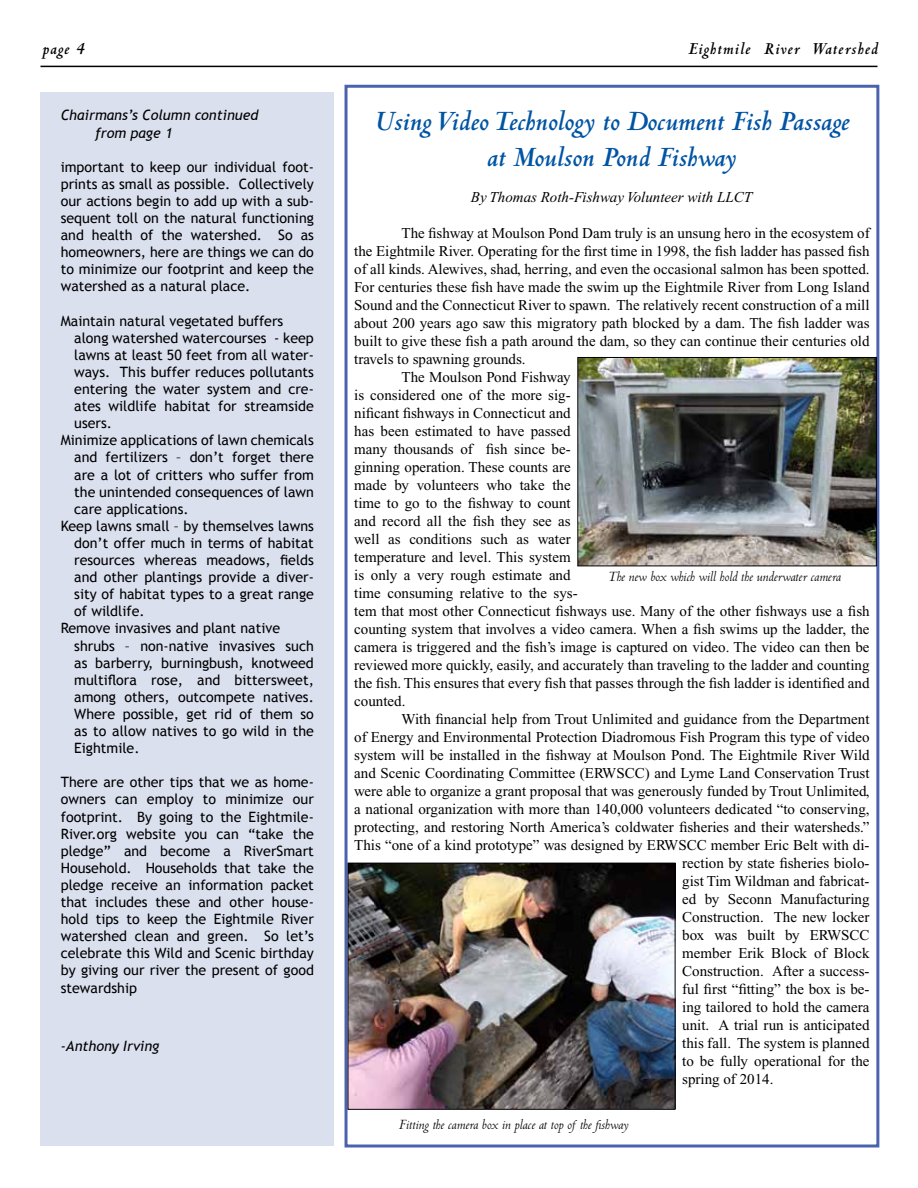
<style>
.page{position:relative;width:918px;height:1188px;background:#fff}
.page>*{position:absolute;margin:0;border:0;box-sizing:border-box;transform-origin:0 0}
.t1{font:italic 700 30px/36px "Centaur";color:#0054a4;text-align:center}
.t2{font:italic 700 18px "Centaur";letter-spacing:.06em;color:#000}
.t3{font:15px "Times New Roman";color:#000}
.t4{font:italic 15px "Centaur";color:#000}
.t5{font:italic 15px "Times New Roman";color:#000}
.t6{font:14.25px/17.1px "Trebuchet MS";color:#000;text-align:justify}
.t7{font:italic 14.25px/17.1px "Trebuchet MS";color:#000}
</style>
<div class="page">
<hr style="left:40px;top:66px;width:838px;height:1px;background:#000">
<div style="left:40px;top:93px;width:294px;height:1053px;background:#dbe0ef"></div>
<div style="left:345px;top:85px;width:534px;height:1063px;border:3px solid #4b63ae"></div>
<img style="left:579px;top:359px;width:296px;height:205px">
<div style="left:577px;top:357px;width:300px;height:209px;border:1px solid #000"></div>
<img style="left:350px;top:865px;width:323px;height:243px">
<div style="left:348px;top:863px;width:327px;height:247px;border:1px solid #000"></div>
<p class="t2" style="left:42px;top:39px;width:44px">page 4</p>
<p class="t2" style="left:688px;top:39px;width:191px">Eightmile River Watershed</p>
<p class="t7" style="left:95px;top:107px;width:165px;text-indent:-34px">Chairmans’s Column continued from page 1</p>
<p class="t6" style="left:61px;top:158px;width:255px">important to keep our individual foot&shy;prints as small as possible. Collectively our actions begin to add up with a sub&shy;sequent toll on the natural functioning and health of the watershed. So as homeowners, here are things we can do to minimize our footprint and keep the watershed as a natural place.</p>
<p class="t6" style="left:61px;top:312px;width:224px">Maintain natural vegetated buffers</p>
<p class="t6" style="left:74px;top:329px;width:241px">along watershed watercourses - keep</p>
<p class="t6" style="left:74px;top:346px;width:241px">lawns at least 50 feet from all water-</p>
<p class="t6" style="left:74px;top:364px;width:241px">ways. This buffer reduces pollutants</p>
<p class="t6" style="left:74px;top:381px;width:241px">entering the water system and cre-</p>
<p class="t6" style="left:74px;top:398px;width:241px">ates wildlife habitat for streamside</p>
<p class="t6" style="left:74px;top:415px;width:39px">users.</p>
<p class="t6" style="left:61px;top:432px;width:255px">Minimize applications of lawn chemicals</p>
<p class="t6" style="left:74px;top:449px;width:241px">and fertilizers – don’t forget there</p>
<p class="t6" style="left:74px;top:466px;width:241px">are a lot of critters who suffer from</p>
<p class="t6" style="left:74px;top:483px;width:241px">the unintended consequences of lawn</p>
<p class="t6" style="left:74px;top:500px;width:116px">care applications.</p>
<p class="t6" style="left:61px;top:517px;width:255px">Keep lawns small – by themselves lawns</p>
<p class="t6" style="left:74px;top:535px;width:241px">don’t offer much in terms of habitat</p>
<p class="t6" style="left:74px;top:552px;width:241px">resources whereas meadows, fields</p>
<p class="t6" style="left:74px;top:569px;width:241px">and other plantings provide a diver-</p>
<p class="t6" style="left:74px;top:586px;width:241px">sity of habitat types to a great range</p>
<p class="t6" style="left:74px;top:603px;width:72px">of wildlife.</p>
<p class="t6" style="left:61px;top:620px;width:221px">Remove invasives and plant native</p>
<p class="t6" style="left:74px;top:637px;width:241px">shrubs – non-native invasives such</p>
<p class="t6" style="left:74px;top:654px;width:241px">as barberry, burningbush, knotweed</p>
<p class="t6" style="left:74px;top:671px;width:241px">multiflora rose, and bittersweet,</p>
<p class="t6" style="left:74px;top:688px;width:241px">among others, outcompete natives.</p>
<p class="t6" style="left:74px;top:706px;width:241px">Where possible, get rid of them so</p>
<p class="t6" style="left:74px;top:723px;width:241px">as to allow natives to go wild in the</p>
<p class="t6" style="left:74px;top:740px;width:67px">Eightmile.</p>
<p class="t6" style="left:61px;top:774px;width:255px">There are other tips that we as home&shy;owners can employ to minimize our footprint. By going to the Eightmile-River.org website you can “take the pledge” and become a RiverSmart Household. Households that take the pledge receive an information packet that includes these and other house&shy;hold tips to keep the Eightmile River watershed clean and green. So let’s celebrate this Wild and Scenic birthday by giving our river the present of good stewardship</p>
<p class="t7" style="left:61px;top:1037px;width:100px">-Anthony Irving</p>
<h1 class="t1" style="left:374px;top:104px;width:477px">Using Video Technology to Document Fish Passage at Moulson Pond Fishway</h1>
<p class="t5" style="left:471px;top:189px;width:283px">By Thomas Roth-Fishway Volunteer with LLCT</p>
<p class="t3" style="left:402px;top:225px;width:470px">The fishway at Moulson Pond Dam truly is an unsung hero in the ecosystem of</p>
<p class="t3" style="left:354px;top:243px;width:517px">the Eightmile River. Operating for the first time in 1998, the fish ladder has passed fish</p>
<p class="t3" style="left:354px;top:261px;width:517px">of all kinds. Alewives, shad, herring, and even the occasional salmon has been spotted.</p>
<p class="t3" style="left:354px;top:279px;width:517px">For centuries these fish have made the swim up the Eightmile River from Long Island</p>
<p class="t3" style="left:354px;top:297px;width:517px">Sound and the Connecticut River to spawn. The relatively recent construction of a mill</p>
<p class="t3" style="left:354px;top:315px;width:517px">about 200 years ago saw this migratory path blocked by a dam. The fish ladder was</p>
<p class="t3" style="left:354px;top:333px;width:517px">built to give these fish a path around the dam, so they can continue their centuries old</p>
<p class="t3" style="left:354px;top:351px;width:173px">travels to spawning grounds.</p>
<p class="t3" style="left:402px;top:369px;width:171px">The Moulson Pond Fishway</p>
<p class="t3" style="left:354px;top:387px;width:218px">is considered one of the more sig-</p>
<p class="t3" style="left:354px;top:405px;width:218px">nificant fishways in Connecticut and</p>
<p class="t3" style="left:354px;top:423px;width:218px">has been estimated to have passed</p>
<p class="t3" style="left:354px;top:441px;width:218px">many thousands of fish since be-</p>
<p class="t3" style="left:354px;top:459px;width:218px">ginning operation. These counts are</p>
<p class="t3" style="left:354px;top:477px;width:218px">made by volunteers who take the</p>
<p class="t3" style="left:354px;top:495px;width:218px">time to go to the fishway to count</p>
<p class="t3" style="left:354px;top:513px;width:218px">and record all the fish they see as</p>
<p class="t3" style="left:354px;top:531px;width:218px">well as conditions such as water</p>
<p class="t3" style="left:354px;top:549px;width:218px">temperature and level. This system</p>
<p class="t3" style="left:354px;top:567px;width:218px">is only a very rough estimate and</p>
<p class="t3" style="left:354px;top:585px;width:225px">time consuming relative to the sys-</p>
<p class="t3" style="left:354px;top:603px;width:517px">tem that most other Connecticut fishways use. Many of the other fishways use a fish</p>
<p class="t3" style="left:354px;top:621px;width:517px">counting system that involves a video camera. When a fish swims up the ladder, the</p>
<p class="t3" style="left:354px;top:639px;width:517px">camera is triggered and the fish’s image is captured on video. The video can then be</p>
<p class="t3" style="left:354px;top:657px;width:517px">reviewed more quickly, easily, and accurately than traveling to the ladder and counting</p>
<p class="t3" style="left:354px;top:675px;width:517px">the fish. This ensures that every fish that passes through the fish ladder is identified and</p>
<p class="t3" style="left:354px;top:693px;width:53px">counted.</p>
<p class="t3" style="left:402px;top:711px;width:470px">With financial help from Trout Unlimited and guidance from the Department</p>
<p class="t3" style="left:354px;top:729px;width:517px">of Energy and Environmental Protection Diadromous Fish Program this type of video</p>
<p class="t3" style="left:354px;top:747px;width:517px">system will be installed in the fishway at Moulson Pond. The Eightmile River Wild</p>
<p class="t3" style="left:354px;top:765px;width:517px">and Scenic Coordinating Committee (ERWSCC) and Lyme Land Conservation Trust</p>
<p class="t3" style="left:354px;top:783px;width:517px">were able to organize a grant proposal that was generously funded by Trout Unlimited,</p>
<p class="t3" style="left:354px;top:801px;width:517px">a national organization with more than 140,000 volunteers dedicated “to conserving,</p>
<p class="t3" style="left:354px;top:819px;width:517px">protecting, and restoring North America’s coldwater fisheries and their watersheds.”</p>
<p class="t3" style="left:354px;top:837px;width:517px">This “one of a kind prototype” was designed by ERWSCC member Eric Belt with di-</p>
<p class="t3" style="left:682px;top:855px;width:189px">rection by state fisheries biolo-</p>
<p class="t3" style="left:682px;top:873px;width:189px">gist Tim Wildman and fabricat-</p>
<p class="t3" style="left:682px;top:891px;width:189px">ed by Seconn Manufacturing</p>
<p class="t3" style="left:682px;top:909px;width:189px">Construction. The new locker</p>
<p class="t3" style="left:682px;top:927px;width:189px">box was built by ERWSCC</p>
<p class="t3" style="left:682px;top:945px;width:189px">member Erik Block of Block</p>
<p class="t3" style="left:682px;top:963px;width:189px">Construction. After a success-</p>
<p class="t3" style="left:682px;top:981px;width:189px">ful first “fitting” the box is be-</p>
<p class="t3" style="left:682px;top:999px;width:189px">ing tailored to hold the camera</p>
<p class="t3" style="left:682px;top:1017px;width:189px">unit. A trial run is anticipated</p>
<p class="t3" style="left:682px;top:1035px;width:189px">this fall. The system is planned</p>
<p class="t3" style="left:682px;top:1053px;width:189px">to be fully operational for the</p>
<p class="t3" style="left:682px;top:1071px;width:93px">spring of 2014.</p>
<p class="t4" style="left:608px;top:568px;width:234px">The new box which will hold the underwater camera</p>
<p class="t4" style="left:399px;top:1117px;width:231px">Fitting the camera box in place at top of the fishway</p>
</div>
